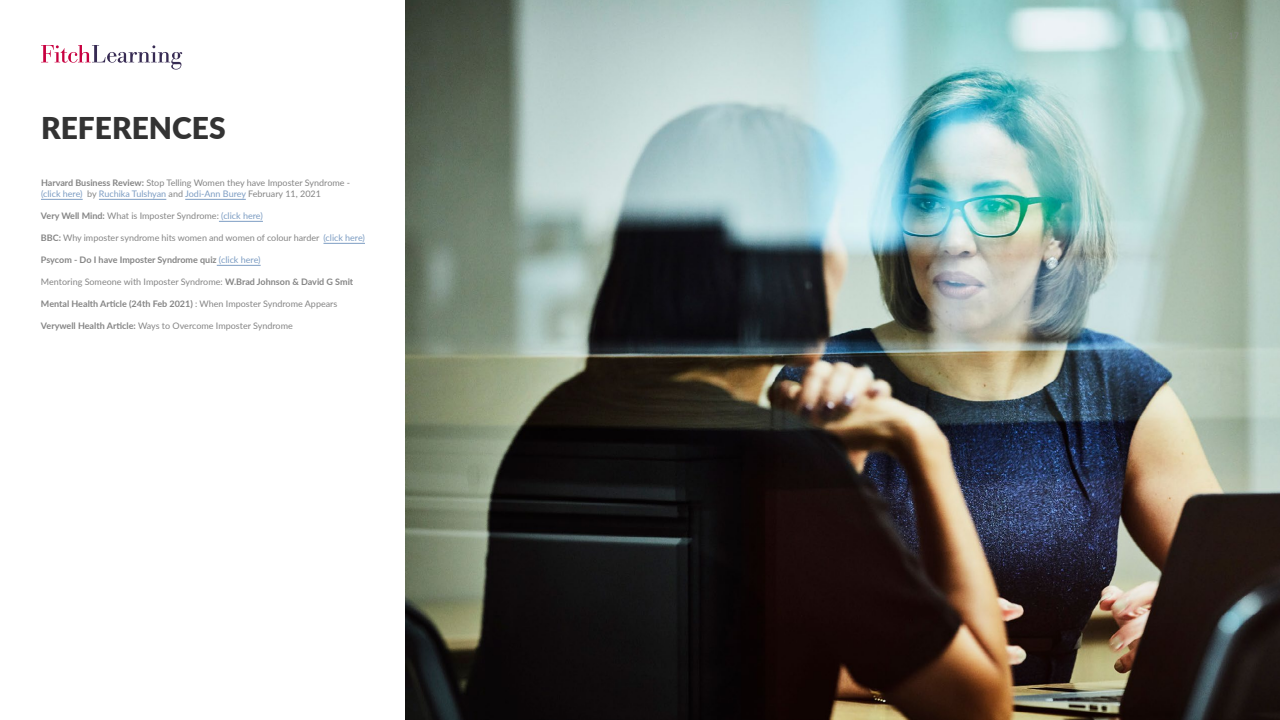
<style>
.page{position:relative;width:1280px;height:720px;background:#fff}
.page>*{position:absolute;margin:0;border:0;box-sizing:border-box;transform-origin:0 0}
.t1{font:900 30px "Lato";color:#333}
.t2{font:9px/11px "Lato";color:#858585}
.t3{font:700 9px "Lato";color:#858585}
.s1{font-weight:700}
.s2{color:#7d9dc3}
.s3{font-weight:400;color:#7d9dc3}
.s4{font-weight:400}
</style>
<div class="page">
<img style="left:405px;top:0;width:875px;height:720px">
<hr style="left:41px;top:199px;width:42px;height:1px;background:#7d9dc3">
<hr style="left:99px;top:199px;width:67px;height:1px;background:#7d9dc3">
<hr style="left:185px;top:199px;width:61px;height:1px;background:#7d9dc3">
<hr style="left:219px;top:221px;width:44px;height:1px;background:#7d9dc3">
<hr style="left:324px;top:243px;width:41px;height:1px;background:#7d9dc3">
<hr style="left:219px;top:265px;width:42px;height:1px;background:#7d9dc3">
<svg style="left:41px;top:45px;width:141px;height:25px"></svg>
<h1 class="t1" style="left:41px;top:105px;width:186px">REFERENCES</h1>
<p class="t2" style="left:41px;top:177px;width:311px"><span class="s1">Harvard Business Review:</span> Stop Telling Women they have Imposter Syndrome - <span class="s2">(click here)</span> by <span class="s2">Ruchika Tulshyan</span> and <span class="s2">Jodi-Ann Burey</span> February 11, 2021</p>
<p class="t2" style="left:41px;top:210px;width:223px"><span class="s1">Very Well Mind:</span> What is Imposter Syndrome: <span class="s2">(click here)</span></p>
<p class="t2" style="left:41px;top:232px;width:325px"><span class="s1">BBC:</span> Why imposter syndrome hits women and women of colour harder <span class="s2">(click here)</span></p>
<p class="t3" style="left:41px;top:253px;width:221px">Psycom - Do I have Imposter Syndrome quiz <span class="s3">(click here)</span></p>
<p class="t2" style="left:41px;top:276px;width:314px">Mentoring Someone with Imposter Syndrome: <span class="s1">W.Brad Johnson &amp; David G Smit</span></p>
<p class="t3" style="left:41px;top:297px;width:298px">Mental Health Article (24th Feb 2021) <span class="s4">: When Imposter Syndrome Appears</span></p>
<p class="t2" style="left:41px;top:320px;width:253px"><span class="s1">Verywell Health Article:</span> Ways to Overcome Imposter Syndrome</p>
</div>
